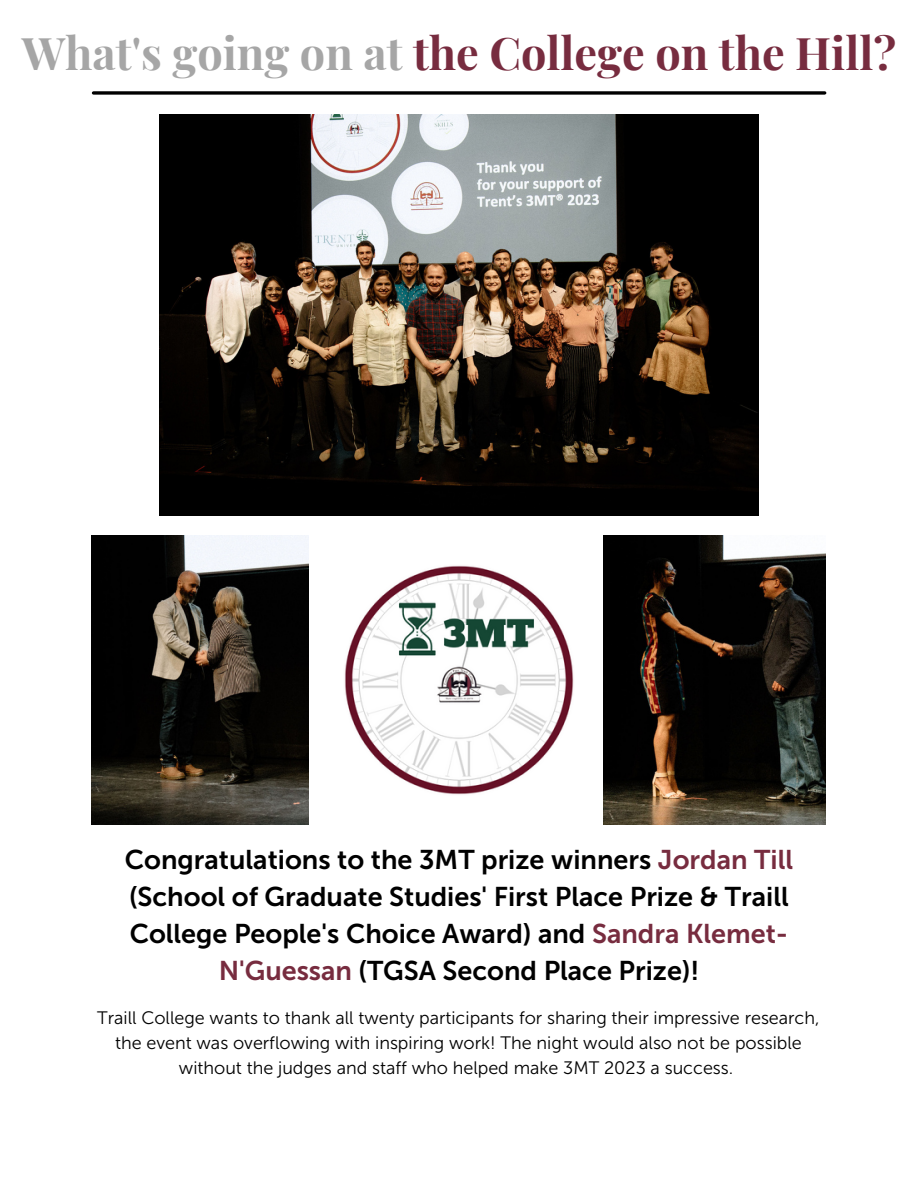
<style>
.page{position:relative;width:918px;height:1188px;background:#fff}
.page>*{position:absolute;margin:0;border:0;box-sizing:border-box;transform-origin:0 0}
.t1{font:700 45px "Playfair Display";color:#772c3f}
.t2{font:27px/37.2px "Museo Sans 700";color:#000;text-align:center}
.t3{font:18px/24.8px "Museo Sans 300";color:#000;text-align:center}
.s1{color:#a6a6a6}
.s2{color:#772c3f}
</style>
<div class="page">
<svg style="left:93px;top:91px;width:732px;height:4px;background:#272727"></svg>
<img style="left:159px;top:115px;width:600px;height:400px">
<img style="left:92px;top:535px;width:217px;height:290px">
<img style="left:344px;top:565px;width:230px;height:230px">
<img style="left:603px;top:535px;width:223px;height:289px">
<h1 class="t1" style="left:22px;top:21px;width:876px"><span class="s1">What's going on at</span> the College on the Hill?</h1>
<p class="t2" style="left:125px;top:841px;width:670px">Congratulations to the 3MT prize winners <span class="s2">Jordan Till </span>(School of Graduate Studies' First Place Prize &amp; Traill College People's Choice Award) and <span class="s2">Sandra Klemet-N'Guessan</span> (TGSA Second Place Prize)!</p>
<p class="t3" style="left:97px;top:1006px;width:724px">Traill College wants to thank all twenty participants for sharing their impressive research, the event was overflowing with inspiring work! The night would also not be possible without the judges and staff who helped make 3MT 2023 a success.</p>
</div>
